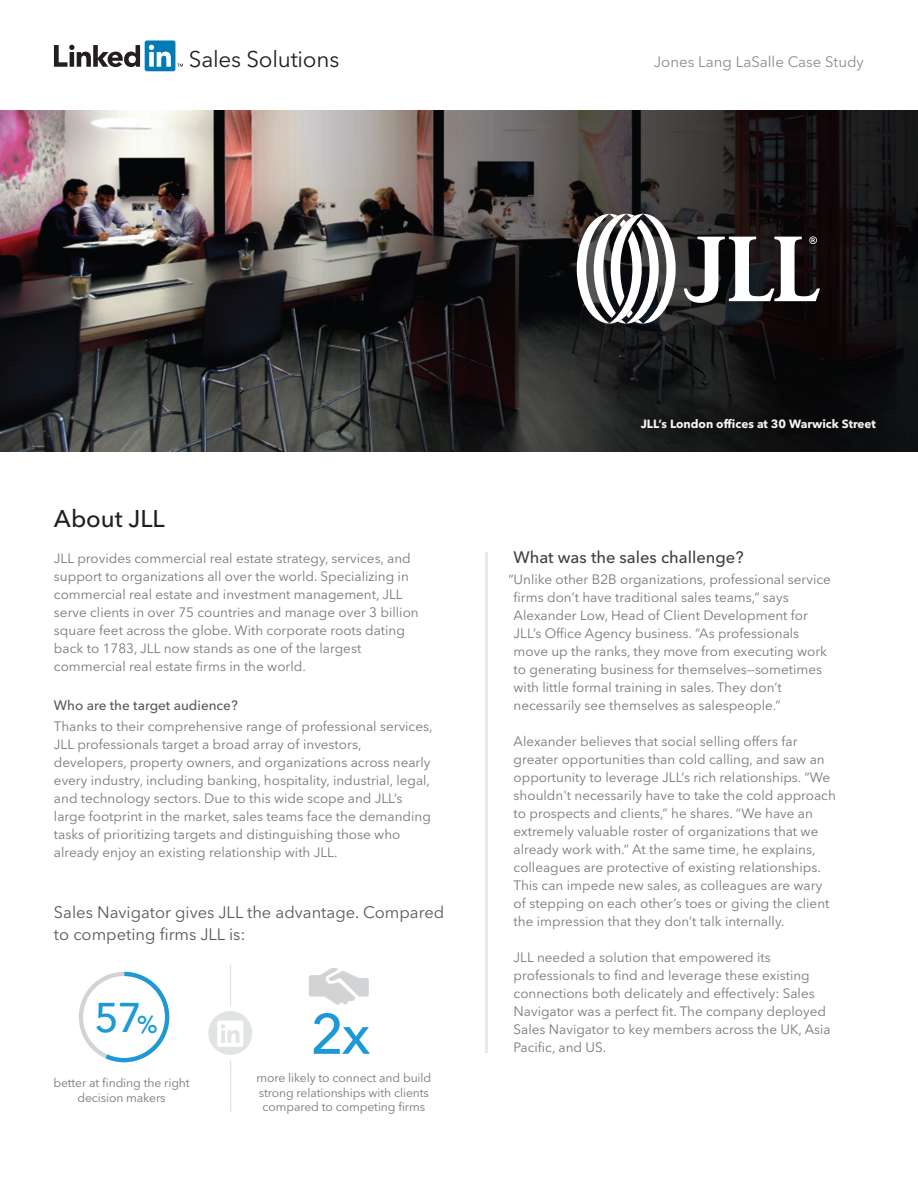
<style>
.page{position:relative;width:918px;height:1188px;background:#fff}
.page>*{position:absolute;margin:0;border:0;box-sizing:border-box;transform-origin:0 0}
.t1{font:500 56.4px "Avenir Next LT Pro";color:#1c9ad6}
.t2{font:500 41.1px "Avenir Next LT Pro";color:#1c9ad6}
.t3{font:500 24px "Avenir Next LT Pro";color:#231f20}
.t4{font:22.5px "Avenir Next LT Pro";letter-spacing:-.01em;color:#231f20}
.t5{font:16.5px/22.5px "Avenir Next LT Pro";color:#58595b}
.t6{font:500 16.5px "Avenir Next LT Pro";color:#414042}
.t7{font:15px "Avenir Next LT Pro";color:#8a8c8e}
.t8{font:13.5px/18px "Avenir Next LT Pro";color:#76787a}
.t9{font:500 13.5px "Avenir Next LT Pro";color:#58595b}
.t10{font:12.15px/15px "Avenir Next LT Pro";letter-spacing:-.01em;color:#76787a;text-align:center}
.t11{font:700 11.85px "Avenir Next LT Pro";color:#f5f5f5}
.s1{font-size:24.15px}
</style>
<div class="page">
<img style="left:0;top:110px;width:918px;height:342px">
<svg style="left:54px;top:41px;width:129px;height:30px"></svg>
<hr style="left:486px;top:552px;width:2px;height:501px;background:#e7eaea">
<svg style="left:684px;top:236px;width:136px;height:67px"></svg>
<svg style="left:577px;top:214px;width:99px;height:110px"></svg>
<svg style="left:79px;top:972px;width:90px;height:90px"></svg>
<hr style="left:230px;top:965px;width:1px;height:147px;background:#e1e4e4">
<svg style="left:206px;top:1008px;width:49px;height:50px"></svg>
<div style="left:203px;top:1006px;width:54px;height:54px;border:5px solid #fff;border-radius:50%"></div>
<svg style="left:217px;top:1021px;width:26px;height:26px"></svg>
<svg style="left:309px;top:968px;width:60px;height:37px"></svg>
<h3 class="t4" style="left:189px;top:45px;width:152px">Sales Solutions</h3>
<p class="t7" style="left:654px;top:52px;width:212px">Jones Lang LaSalle Case Study</p>
<h3 class="t3" style="left:54px;top:504px;width:112px">About JLL</h3>
<p class="t8" style="left:54px;top:549px;width:366px">JLL provides commercial real estate strategy, services, and support to organizations all over the world. Specializing in commercial real estate and investment management, JLL serve clients in over 75 countries and manage over 3 billion square feet across the globe. With corporate roots dating back to 1783, JLL now stands as one of the largest commercial real estate firms in the world.</p>
<p class="t9" style="left:54px;top:697px;width:185px">Who are the target audience?</p>
<p class="t8" style="left:54px;top:717px;width:380px">Thanks to their comprehensive range of professional services, JLL professionals target a broad array of investors, developers, property owners, and organizations across nearly every industry, including banking, hospitality, industrial, legal, and technology sectors. Due to this wide scope and JLL’s large footprint in the market, sales teams face the demanding tasks of prioritizing targets and distinguishing those who already enjoy an existing relationship with JLL.</p>
<p class="t5" style="left:54px;top:901px;width:392px">Sales Navigator gives JLL the advantage. Compared to competing firms JLL is:</p>
<h2 class="t2" style="left:95px;top:993px;width:65px">57<span class="s1">%</span></h2>
<h1 class="t1" style="left:310px;top:1000px;width:62px">2x</h1>
<p class="t10" style="left:53px;top:1075px;width:138px;line-height:15.8px">better at finding the right decision makers</p>
<p class="t10" style="left:256px;top:1070px;width:176px">more likely to connect and build strong relationships with clients compared to competing firms</p>
<p class="t11" style="left:641px;top:417px;width:237px">JLL’s London offices at 30 Warwick Street</p>
<p class="t6" style="left:514px;top:548px;width:232px">What was the sales challenge?</p>
<p class="t8" style="left:514px;top:571px;width:319px;text-indent:-5px">“Unlike other B2B organizations, professional service firms don’t have traditional sales teams,” says Alexander Low, Head of Client Development for JLL’s Office Agency business. “As professionals move up the ranks, they move from executing work to generating business for themselves—sometimes with little formal training in sales. They don’t necessarily see themselves as salespeople.”</p>
<p class="t8" style="left:514px;top:733px;width:324px">Alexander believes that social selling offers far greater opportunities than cold calling, and saw an opportunity to leverage JLL’s rich relationships. “We shouldn't necessarily have to take the cold approach to prospects and clients,” he shares. “We have an extremely valuable roster of organizations that we already work with.” At the same time, he explains, colleagues are protective of existing relationships.<br>This can impede new sales, as colleagues are wary of stepping on each other’s toes or giving the client the impression that they don’t talk internally.</p>
<p class="t8" style="left:514px;top:949px;width:319px">JLL needed a solution that empowered its professionals to find and leverage these existing connections both delicately and effectively: Sales Navigator was a perfect fit. The company deployed Sales Navigator to key members across the UK, Asia Pacific, and US.</p>
</div>
